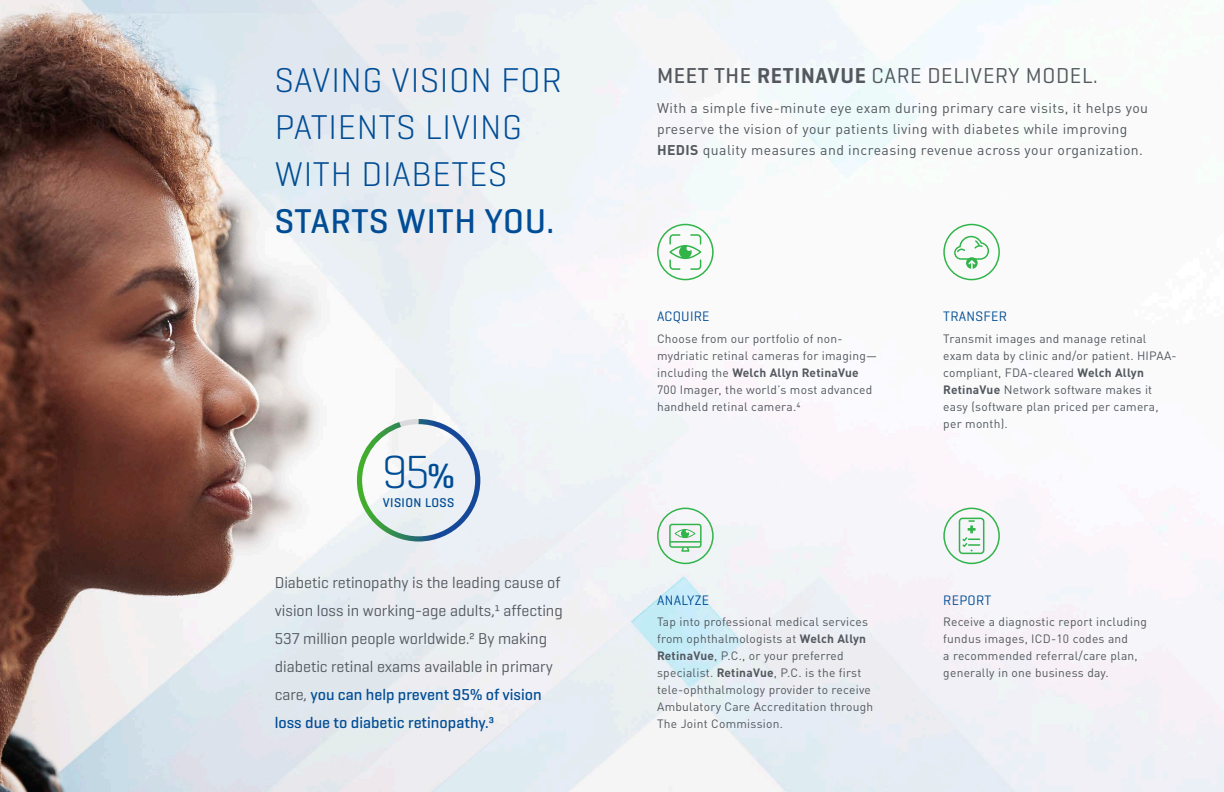
<style>
.page{position:relative;width:1224px;height:792px;background:#fff}
.page>*{position:absolute;margin:0;border:0;box-sizing:border-box;transform-origin:0 0}
.t1{font:300 47.3px "Geogrotesque";color:#014d95}
.t2{font:300 35px/47px "Geogrotesque";letter-spacing:.02em;color:#014d95}
.t3{font:22px "Geogrotesque";letter-spacing:.03em;color:#52585e}
.t4{font:16px/28px "Geogrotesque";color:#52585e}
.t5{font:14px/21px "DINOT";letter-spacing:.03em;color:#52585e}
.t6{font:14px "Geogrotesque";letter-spacing:.02em;color:#014d95}
.t7{font:500 13px "Geogrotesque";letter-spacing:.03em;color:#014d95}
.t8{font:12px/17px "DINOT";letter-spacing:.02em;color:#52585e}
.s1{font-weight:500}
.s2{font-weight:500;font-size:35.5px}
.s3{font-weight:500;color:#014d95}
.s4{font-weight:600}
.s5{font-weight:700}
</style>
<div class="page">
<img style="left:0;top:0;width:1224px;height:792px">
<svg style="left:657px;top:224px;width:57px;height:56px"></svg>
<svg style="left:943px;top:508px;width:57px;height:56px"></svg>
<svg style="left:657px;top:508px;width:57px;height:56px"></svg>
<svg style="left:943px;top:224px;width:57px;height:56px"></svg>
<svg style="left:354px;top:416px;width:129px;height:128px"></svg>
<p class="t2" style="left:275px;top:55px;width:289px">SAVING VISION FOR<br>PATIENTS LIVING<br>WITH DIABETES<br><span class="s1">STARTS WITH YOU.</span></p>
<p class="t1" style="left:382px;top:442px;width:74px">95<span class="s2">%</span></p>
<p class="t7" style="left:383px;top:494px;width:73px">VISION LOSS</p>
<p class="t4" style="left:275px;top:568px;width:290px">Diabetic retinopathy is the leading cause of vision loss in working-age adults,1 affecting 537 million people worldwide.2 By making diabetic retinal exams available in primary care, <span class="s3">you can help prevent 95% of vision loss due to diabetic retinopathy.3</span></p>
<p class="t3" style="left:657px;top:62px;width:442px"><span class="s1">MEET THE</span> <span class="s4">RETINAVUE</span> CARE DELIVERY MODEL.</p>
<p class="t5" style="left:657px;top:96px;width:493px">With a simple five-minute eye exam during primary care visits, it helps you preserve the vision of your patients living with diabetes while improving<br><span class="s5">HEDIS</span> quality measures and increasing revenue across your organization.</p>
<p class="t6" style="left:657px;top:308px;width:54px">ACQUIRE</p>
<p class="t8" style="left:657px;top:329px;width:222px">Choose from our portfolio of non&shy;mydriatic retinal cameras for imaging— including the <span class="s5">Welch Allyn RetinaVue </span>700 Imager, the world’s most advanced handheld retinal camera.4</p>
<p class="t6" style="left:657px;top:591px;width:54px">ANALYZE</p>
<p class="t8" style="left:657px;top:613px;width:218px">Tap into professional medical services from ophthalmologists at <span class="s5">Welch Allyn RetinaVue</span>, P.C., or your preferred specialist. <span class="s5">RetinaVue</span>, P.C. is the first tele-ophthalmology provider to receive Ambulatory Care Accreditation through The Joint Commission.</p>
<p class="t6" style="left:943px;top:308px;width:65px">TRANSFER</p>
<p class="t8" style="left:943px;top:329px;width:235px">Transmit images and manage retinal exam data by clinic and/or patient. HIPAA&shy;compliant, FDA-cleared <span class="s5">Welch Allyn RetinaVue</span> Network software makes it easy (software plan priced per camera, per month).</p>
<p class="t6" style="left:943px;top:591px;width:50px">REPORT</p>
<p class="t8" style="left:943px;top:613px;width:205px">Receive a diagnostic report including fundus images, ICD-10 codes and<br>a recommended referral/care plan, generally in one business day.</p>
</div>
